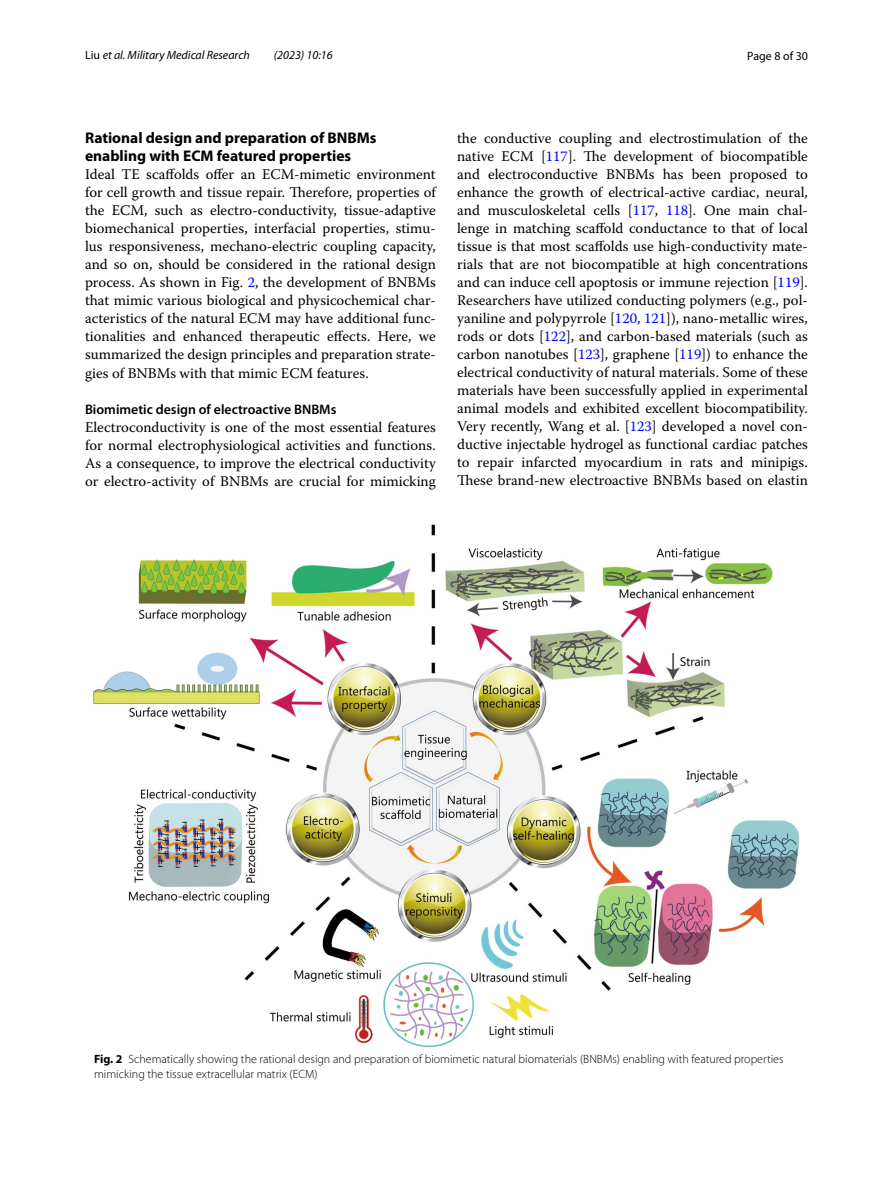
<style>
.page{position:relative;width:893px;height:1187px;background:#fff}
.page>*{position:absolute;margin:0;border:0;box-sizing:border-box;transform-origin:0 0}
.t1{font:700 15.45px/18px "Myriad Pro";color:#000}
.t2{font:14.7px/18px "Warnock Pro";color:#000;text-align:justify}
.t3{font:600 13.8px "Myriad Pro";color:#000}
.t4{font:300 12px/15px "Myriad Pro";color:#000}
.t5{font:italic 12px "Myriad Pro";color:#000}
.t6{font:12px "Myriad Pro";color:#000}
.s1{font-style:normal}
.s2{color:#00f}
.s3{font-weight:700}
</style>
<div class="page">
<img style="left:94px;top:524px;width:705px;height:523px">
<p class="t5" style="left:85px;top:48px;width:166px"><span class="s1">Liu</span> et al. Military Medical Research</p>
<p class="t5" style="left:274px;top:48px;width:60px">(2023) 10:16</p>
<p class="t6" style="left:747px;top:48px;width:62px">Page 8 of 30</p>
<p class="t1" style="left:85px;top:129px;width:293px">Rational design and preparation of BNBMs enabling with ECM featured properties</p>
<p class="t2" style="left:85px;top:165px;width:352px">Ideal TE scaffolds offer an ECM-mimetic environment for cell growth and tissue repair. Therefore, properties of the ECM, such as electro-conductivity, tissue-adaptive biomechanical properties, interfacial properties, stimu&shy;lus responsiveness, mechano-electric coupling capacity, and so on, should be considered in the rational design process. As shown in Fig. <span class="s2">2</span>, the development of BNBMs that mimic various biological and physicochemical char&shy;acteristics of the natural ECM may have additional func&shy;tionalities and enhanced therapeutic effects. Here, we summarized the design principles and preparation strate&shy;gies of BNBMs with that mimic ECM features.</p>
<p class="t3" style="left:85px;top:400px;width:253px">Biomimetic design of electroactive BNBMs</p>
<p class="t2" style="left:85px;top:417px;width:352px">Electroconductivity is one of the most essential features for normal electrophysiological activities and functions.<br>As a consequence, to improve the electrical conductivity or electro-activity of BNBMs are crucial for mimicking</p>
<p class="t2" style="left:457px;top:128px;width:352px">the conductive coupling and electrostimulation of the native ECM [<span class="s2">117</span>]. The development of biocompatible and electroconductive BNBMs has been proposed to enhance the growth of electrical-active cardiac, neural, and musculoskeletal cells [<span class="s2">117</span>, <span class="s2">118</span>]. One main chal&shy;lenge in matching scaffold conductance to that of local tissue is that most scaffolds use high-conductivity mate&shy;rials that are not biocompatible at high concentrations and can induce cell apoptosis or immune rejection [<span class="s2">119</span>].<br>Researchers have utilized conducting polymers (e.g., pol&shy;yaniline and polypyrrole [<span class="s2">120</span>, <span class="s2">121</span>]), nano-metallic wires, rods or dots [<span class="s2">122</span>], and carbon-based materials (such as carbon nanotubes [<span class="s2">123</span>], graphene [<span class="s2">119</span>]) to enhance the electrical conductivity of natural materials. Some of these materials have been successfully applied in experimental animal models and exhibited excellent biocompatibility.<br>Very recently, Wang et al. [<span class="s2">123</span>] developed a novel con&shy;ductive injectable hydrogel as functional cardiac patches to repair infarcted myocardium in rats and minipigs.<br>These brand-new electroactive BNBMs based on elastin</p>
<p class="t4" style="left:94px;top:1051px;width:691px"><span class="s3">Fig. 2</span> Schematically showing the rational design and preparation of biomimetic natural biomaterials (BNBMs) enabling with featured properties mimicking the tissue extracellular matrix (ECM)</p>
</div>
